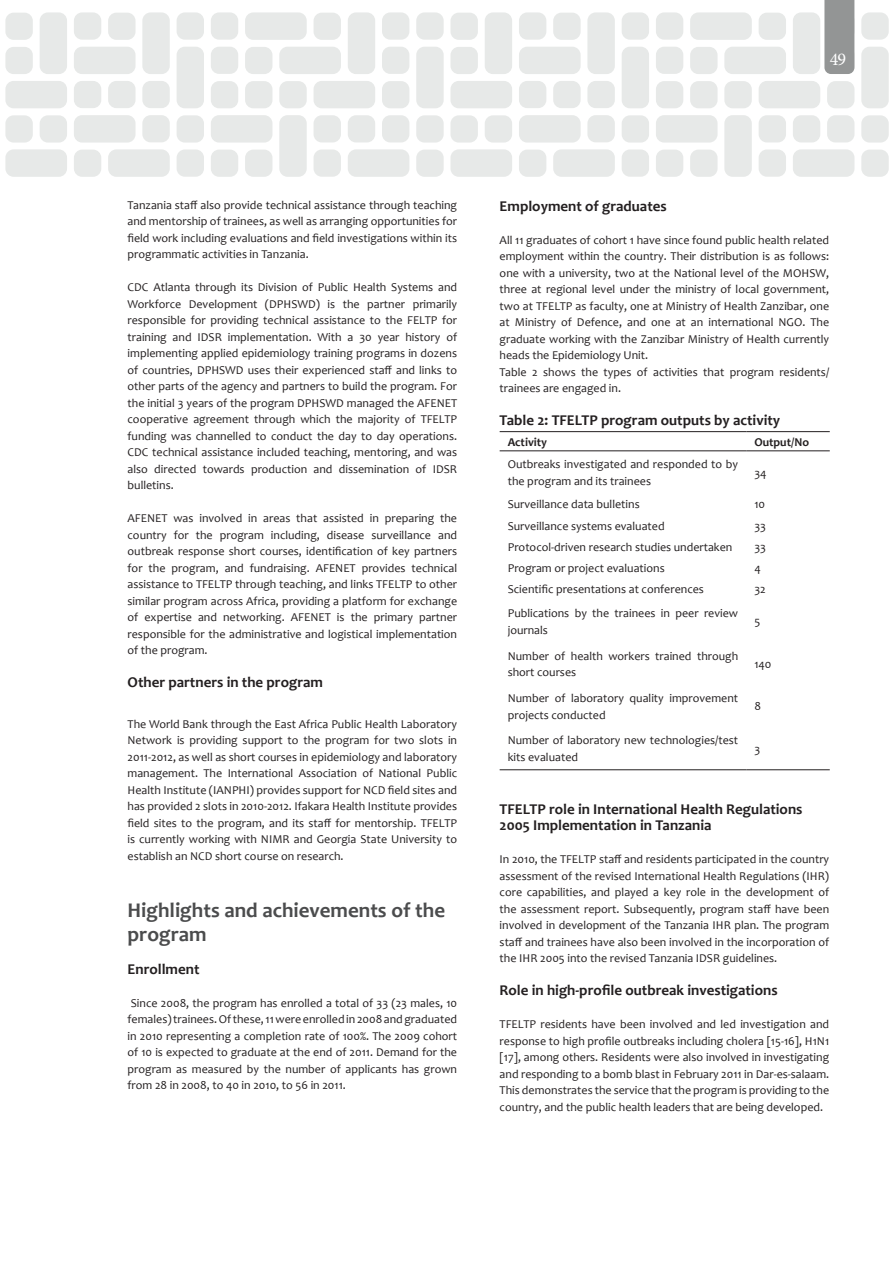
<style>
.page{position:relative;width:893px;height:1263px;background:#fff}
.page>*{position:absolute;margin:0;border:0;box-sizing:border-box;transform-origin:0 0}
.t1{font:700 21px/24px "Candara";color:#4b4c4d}
.t2{font:18px "Minion Pro";color:#fff}
.t3{font:700 15px/16.5px "Candara";color:#231f20}
.t4{font:12px/16.5px "Candara";color:#231f20;text-align:justify}
.t5{font:700 12px "Candara";color:#231f20}
</style>
<div class="page">
<svg style="left:5px;top:12px;width:884px;height:165px;fill:#e7e9e8"></svg>
<div style="left:824px;top:0;width:30px;height:74px;background:#939595"></div>
<hr style="left:500px;top:769px;width:246px;height:1px;background:#231f20">
<hr style="left:746px;top:769px;width:84px;height:1px;background:#231f20">
<hr style="left:500px;top:431px;width:246px;height:1px;background:#231f20">
<hr style="left:746px;top:431px;width:84px;height:1px;background:#231f20">
<hr style="left:500px;top:450px;width:246px;height:1px;background:#231f20">
<hr style="left:746px;top:450px;width:84px;height:1px;background:#231f20">
<h2 class="t2" style="left:830px;top:47px;width:18px">49</h2>
<p class="t4" style="left:128px;top:196px;width:331px">Tanzania staff also provide technical assistance through teaching and mentorship of trainees, as well as arranging opportunities for field work including evaluations and field investigations within its programmatic activities in Tanzania.</p>
<p class="t4" style="left:128px;top:279px;width:331px">CDC Atlanta through its Division of Public Health Systems and Workforce Development (DPHSWD) is the partner primarily responsible for providing technical assistance to the FELTP for training and IDSR implementation. With a 30 year history of implementing applied epidemiology training programs in dozens of countries, DPHSWD uses their experienced staff and links to other parts of the agency and partners to build the program. For the initial 3 years of the program DPHSWD managed the AFENET cooperative agreement through which the majority of TFELTP funding was channelled to conduct the day to day operations.<br>CDC technical assistance included teaching, mentoring, and was also directed towards production and dissemination of IDSR bulletins.</p>
<p class="t4" style="left:128px;top:510px;width:331px">AFENET was involved in areas that assisted in preparing the country for the program including, disease surveillance and outbreak response short courses, identification of key partners for the program, and fundraising. AFENET provides technical assistance to TFELTP through teaching, and links TFELTP to other similar program across Africa, providing a platform for exchange of expertise and networking. AFENET is the primary partner responsible for the administrative and logistical implementation of the program.</p>
<p class="t3" style="left:128px;top:674px;width:197px">Other partners in the program</p>
<p class="t4" style="left:128px;top:715px;width:331px">The World Bank through the East Africa Public Health Laboratory Network is providing support to the program for two slots in 2011-2012, as well as short courses in epidemiology and laboratory management. The International Association of National Public Health Institute (IANPHI) provides support for NCD field sites and has provided 2 slots in 2010-2012. Ifakara Health Institute provides field sites to the program, and its staff for mentorship. TFELTP is currently working with NIMR and Georgia State University to establish an NCD short course on research.</p>
<h1 class="t1" style="left:128px;top:898px;width:319px">Highlights and achievements of the program</h1>
<p class="t3" style="left:128px;top:960px;width:73px">Enrollment</p>
<p class="t4" style="left:128px;top:994px;width:331px">Since 2008, the program has enrolled a total of 33 (23 males, 10 females) trainees. Of these, 11 were enrolled in 2008 and graduated in 2010 representing a completion rate of 100%. The 2009 cohort of 10 is expected to graduate at the end of 2011. Demand for the program as measured by the number of applicants has grown from 28 in 2008, to 40 in 2010, to 56 in 2011.</p>
<p class="t3" style="left:500px;top:198px;width:169px">Employment of graduates</p>
<p class="t4" style="left:500px;top:232px;width:331px;text-align:left">All 11 graduates of cohort 1 have since found public health related employment within the country. Their distribution is as follows: one with a university, two at the National level of the MOHSW, three at regional level under the ministry of local government, two at TFELTP as faculty, one at Ministry of Health Zanzibar, one at Ministry of Defence, and one at an international NGO. The graduate working with the Zanzibar Ministry of Health currently heads the Epidemiology Unit.<br>Table 2 shows the types of activities that program residents/ trainees are engaged in.</p>
<p class="t3" style="left:500px;top:412px;width:282px">Table 2: TFELTP program outputs by activity</p>
<p class="t5" style="left:508px;top:434px;width:41px">Activity</p>
<p class="t5" style="left:754px;top:434px;width:56px">Output/No</p>
<p class="t4" style="left:508px;top:456px;width:232px">Outbreaks investigated and responded to by the program and its trainees</p>
<p class="t4" style="left:754px;top:464px;width:14px">34</p>
<p class="t4" style="left:508px;top:496px;width:133px">Surveillance data bulletins</p>
<p class="t4" style="left:754px;top:496px;width:12px">10</p>
<p class="t4" style="left:508px;top:517px;width:158px">Surveillance systems evaluated</p>
<p class="t4" style="left:754px;top:517px;width:13px">33</p>
<p class="t4" style="left:508px;top:539px;width:226px">Protocol-driven research studies undertaken</p>
<p class="t4" style="left:754px;top:539px;width:13px">33</p>
<p class="t4" style="left:508px;top:560px;width:158px">Program or project evaluations</p>
<p class="t4" style="left:754px;top:560px;width:8px">4</p>
<p class="t4" style="left:508px;top:581px;width:198px">Scientific presentations at conferences</p>
<p class="t4" style="left:754px;top:581px;width:13px">32</p>
<p class="t4" style="left:508px;top:605px;width:232px">Publications by the trainees in peer review journals</p>
<p class="t4" style="left:754px;top:613px;width:7px">5</p>
<p class="t4" style="left:508px;top:647px;width:232px">Number of health workers trained through short courses</p>
<p class="t4" style="left:754px;top:656px;width:19px">140</p>
<p class="t4" style="left:508px;top:690px;width:232px">Number of laboratory quality improvement projects conducted</p>
<p class="t4" style="left:754px;top:698px;width:8px">8</p>
<p class="t4" style="left:508px;top:732px;width:232px">Number of laboratory new technologies/test kits evaluated</p>
<p class="t4" style="left:754px;top:741px;width:7px">3</p>
<p class="t3" style="left:500px;top:800px;width:304px">TFELTP role in International Health Regulations<br>2005 Implementation in Tanzania</p>
<p class="t4" style="left:500px;top:851px;width:331px">In 2010, the TFELTP staff and residents participated in the country assessment of the revised International Health Regulations (IHR) core capabilities, and played a key role in the development of the assessment report. Subsequently, program staff have been involved in development of the Tanzania IHR plan. The program staff and trainees have also been involved in the incorporation of the IHR 2005 into the revised Tanzania IDSR guidelines.</p>
<p class="t3" style="left:500px;top:982px;width:279px">Role in high-profile outbreak investigations</p>
<p class="t4" style="left:500px;top:1016px;width:331px">TFELTP residents have been involved and led investigation and response to high profile outbreaks including cholera [15-16], H1N1 [17], among others. Residents were also involved in investigating and responding to a bomb blast in February 2011 in Dar-es-salaam.<br>This demonstrates the service that the program is providing to the country, and the public health leaders that are being developed.</p>
</div>
